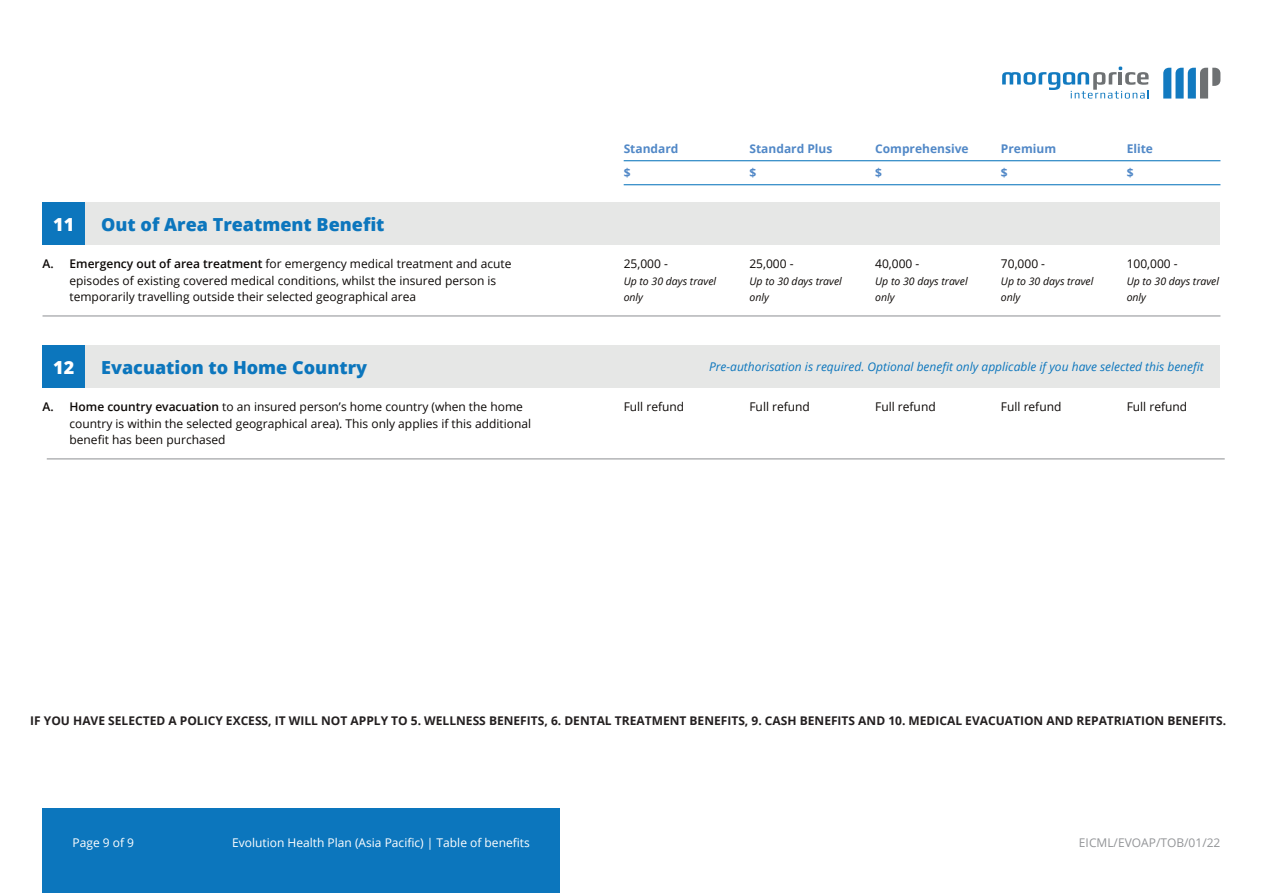
<style>
.page{position:relative;width:1263px;height:893px;background:#fff}
.page>*{position:absolute;margin:0;border:0;box-sizing:border-box;transform-origin:0 0}
.t1{font:800 18px "Open Sans";color:#0c76bd}
.t2{font:800 18px "Open Sans";color:#fff}
.t3{font:12px/16.5px "Open Sans";color:#0c0806}
.t4{font:700 12px "Open Sans";color:#231f20}
.t5{font:italic 12px "Open Sans";color:#0c76bd}
.t6{font:12px "Open Sans";color:#fff}
.t7{font:700 12px "Open Sans";color:#5188c7}
.t8{font:12px "Open Sans";color:#939598}
.t9{font:italic 10.5px/16.5px "Open Sans";color:#0c0806}
.s1{font-weight:600}
</style>
<div class="page">
<div style="left:43px;top:808px;width:517px;height:85px;background:#0c76bd"></div>
<svg style="left:1002px;top:67px;width:146px;height:32px"></svg>
<svg style="left:1163px;top:68px;width:57px;height:31px"></svg>
<hr style="left:624px;top:184px;width:596px;height:1px;background:#0c76bd">
<hr style="left:624px;top:160px;width:596px;height:1px;background:#0c76bd">
<div style="left:43px;top:203px;width:1177px;height:42px;background:#e6e7e6"></div>
<div style="left:43px;top:203px;width:42px;height:42px;background:#0c76bd"></div>
<hr style="left:43px;top:315px;width:1177px;height:1px;background:#939598">
<div style="left:43px;top:346px;width:1177px;height:42px;background:#e6e7e6"></div>
<div style="left:43px;top:346px;width:42px;height:42px;background:#0c76bd"></div>
<hr style="left:47px;top:458px;width:1178px;height:1px;background:#939598">
<p class="t7" style="left:624px;top:141px;width:56px">Standard</p>
<p class="t7" style="left:749px;top:141px;width:85px">Standard Plus</p>
<p class="t7" style="left:875px;top:141px;width:95px">Comprehensive</p>
<p class="t7" style="left:1001px;top:141px;width:57px">Premium</p>
<p class="t7" style="left:1127px;top:141px;width:28px">Elite</p>
<p class="t7" style="left:624px;top:165px;width:8px">$</p>
<p class="t7" style="left:749px;top:165px;width:8px">$</p>
<p class="t7" style="left:875px;top:165px;width:8px">$</p>
<p class="t7" style="left:1001px;top:165px;width:8px">$</p>
<p class="t7" style="left:1127px;top:165px;width:8px">$</p>
<p class="t2" style="left:53px;top:211px;width:23px">11</p>
<p class="t1" style="left:101px;top:211px;width:285px">Out of Area Treatment Benefit</p>
<p class="t3" style="left:70px;top:255px;width:443px;text-indent:-27px"><span class="s1">A. Emergency out of area treatment</span> for emergency medical treatment and acute episodes of existing covered medical conditions, whilst the insured person is temporarily travelling outside their selected geographical area</p>
<p class="t3" style="left:624px;top:255px;width:46px">25,000 -</p>
<p class="t9" style="left:624px;top:272px;width:94px">Up to 30 days travel only</p>
<p class="t3" style="left:749px;top:255px;width:46px">25,000 -</p>
<p class="t9" style="left:749px;top:272px;width:94px">Up to 30 days travel only</p>
<p class="t3" style="left:875px;top:255px;width:46px">40,000 -</p>
<p class="t9" style="left:875px;top:272px;width:94px">Up to 30 days travel only</p>
<p class="t3" style="left:1001px;top:255px;width:46px">70,000 -</p>
<p class="t9" style="left:1001px;top:272px;width:94px">Up to 30 days travel only</p>
<p class="t3" style="left:1127px;top:255px;width:53px">100,000 -</p>
<p class="t9" style="left:1127px;top:272px;width:94px">Up to 30 days travel only</p>
<p class="t2" style="left:53px;top:354px;width:23px">12</p>
<p class="t1" style="left:101px;top:354px;width:267px">Evacuation to Home Country</p>
<p class="t3" style="left:70px;top:398px;width:463px;text-indent:-27px"><span class="s1">A. Home country evacuation</span> to an insured person’s home country (when the home country is within the selected geographical area). This only applies if this additional benefit has been purchased</p>
<p class="t3" style="left:624px;top:398px;width:62px">Full refund</p>
<p class="t3" style="left:749px;top:398px;width:62px">Full refund</p>
<p class="t3" style="left:875px;top:398px;width:62px">Full refund</p>
<p class="t3" style="left:1001px;top:398px;width:62px">Full refund</p>
<p class="t3" style="left:1127px;top:398px;width:62px">Full refund</p>
<p class="t5" style="left:709px;top:359px;width:496px">Pre-authorisation is required. Optional benefit only applicable if you have selected this benefit</p>
<p class="t4" style="left:30px;top:712px;width:1197px">IF YOU HAVE SELECTED A POLICY EXCESS, IT WILL NOT APPLY TO 5. WELLNESS BENEFITS, 6. DENTAL TREATMENT BENEFITS, 9. CASH BENEFITS AND 10. MEDICAL EVACUATION AND REPATRIATION BENEFITS.</p>
<p class="t6" style="left:73px;top:834px;width:63px">Page 9 of 9</p>
<p class="t6" style="left:232px;top:834px;width:299px">Evolution Health Plan (Asia Pacific) | Table of benefits</p>
<p class="t8" style="left:1079px;top:834px;width:143px">EICML/EVOAP/TOB/01/22</p>
</div>
